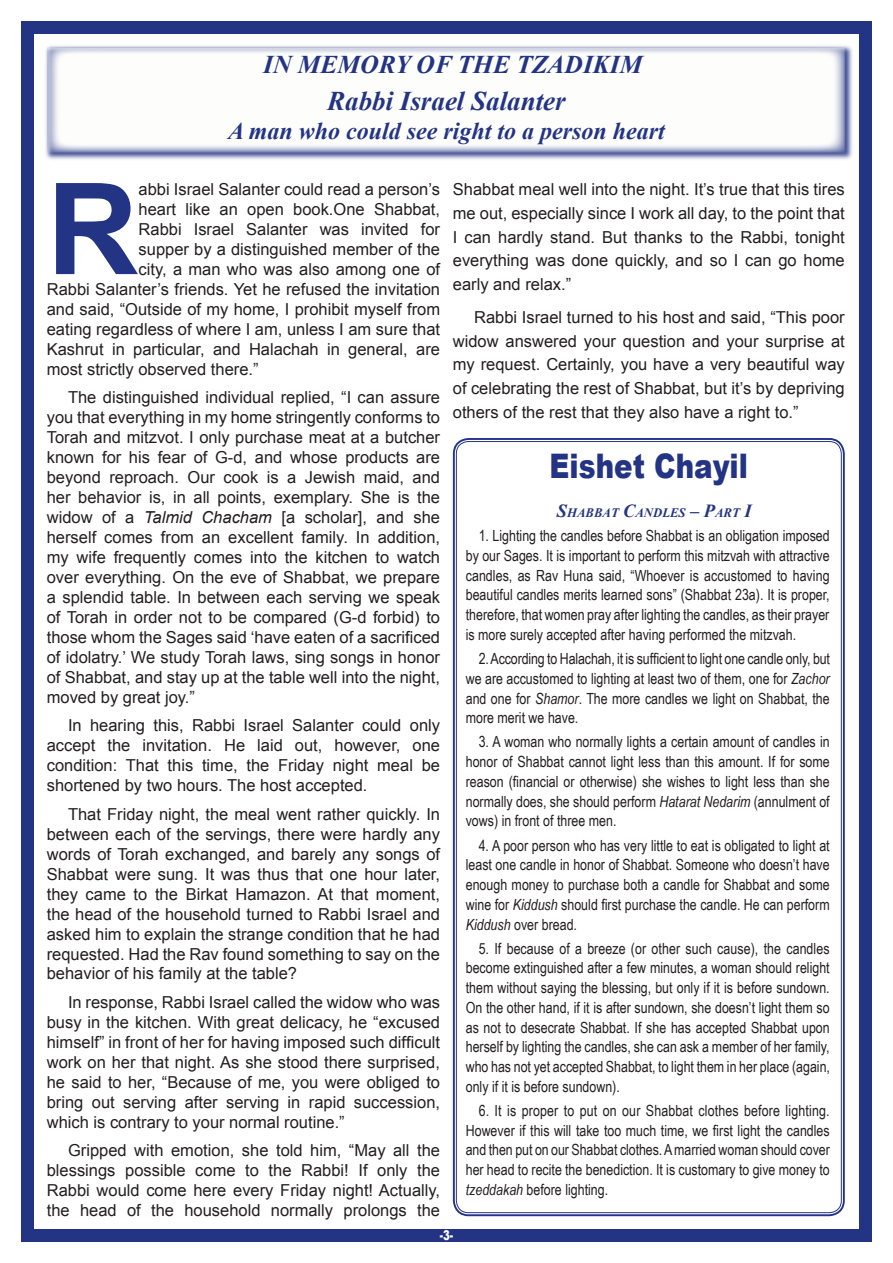
<style>
.page{position:relative;width:893px;height:1263px;background:#fff}
.page>*{position:absolute;margin:0;border:0;box-sizing:border-box;transform-origin:0 0}
.t1{font:700 127.2px "Arial";color:#243484}
.t2{font:900 33.9px "Arial";color:#243484;scale:.82 1}
.t3{font:italic 700 27px "Times New Roman";color:#243484}
.t4{font:italic 700 25.5px "Times New Roman";color:#243484}
.t5{font:italic 700 24px "Times New Roman";color:#243484}
.t6{font:16.5px/20px "Arial";color:#231f20;text-align:justify}
.t7{font:15.45px/19.8px "Arial Narrow";color:#231f20;text-align:justify}
.t8{font:900 13.5px "Arial";color:#fff;scale:.75 1}
.t9{font:italic 700 12.9px "Times New Roman";color:#243484}
.s1{font-style:italic}
.s2{font-size:18.45px}
</style>
<div class="page">
<div style="left:21px;top:21px;width:851px;height:1221px;background:#243484"></div>
<div style="left:34px;top:34px;width:825px;height:1195px;background:#fff"></div>
<svg style="left:452px;top:438px;width:393px;height:777px;background:#858eba"></svg>
<svg style="left:456px;top:441px;width:386px;height:772px"></svg>
<div style="left:43px;top:43px;width:811px;height:118px;background:#243484;opacity:.86"></div>
<div style="left:48px;top:47px;width:797px;height:106px;background:#fdfefc"></div>
<div style="left:47px;top:47px;width:799px;height:107px;border:1px solid #6869a6"></div>
<h3 class="t4" style="left:263px;top:47px;width:381px">IN MEMORY OF THE TZADIKIM</h3>
<h3 class="t3" style="left:327px;top:82px;width:240px">Rabbi Israel Salanter</h3>
<h3 class="t5" style="left:228px;top:114px;width:438px">A man who could see right to a person heart</h3>
<h1 class="t1" style="left:47px;top:146px;width:93px">R</h1>
<p class="t6" style="left:139px;top:179px;width:303px">abbi Israel Salanter could read a person’s</p>
<p class="t6" style="left:139px;top:199px;width:303px">heart like an open book.One Shabbat,</p>
<p class="t6" style="left:139px;top:219px;width:303px">Rabbi Israel Salanter was invited for</p>
<p class="t6" style="left:139px;top:239px;width:303px">supper by a distinguished member of the</p>
<p class="t6" style="left:139px;top:259px;width:303px">city, a man who was also among one of</p>
<p class="t6" style="left:47px;top:279px;width:395px">Rabbi Salanter’s friends. Yet he refused the invitation</p>
<p class="t6" style="left:47px;top:299px;width:395px">and said, “Outside of my home, I prohibit myself from</p>
<p class="t6" style="left:47px;top:319px;width:395px">eating regardless of where I am, unless I am sure that</p>
<p class="t6" style="left:47px;top:339px;width:395px">Kashrut in particular, and Halachah in general, are</p>
<p class="t6" style="left:47px;top:359px;width:213px">most strictly observed there.”</p>
<p class="t6" style="left:47px;top:387px;width:395px;text-indent:21px">The distinguished individual replied, “I can assure you that everything in my home stringently conforms to Torah and mitzvot. I only purchase meat at a butcher known for his fear of G-d, and whose products are beyond reproach. Our cook is a Jewish maid, and her behavior is, in all points, exemplary. She is the widow of a <span class="s1">Talmid Chacham</span> [a scholar], and she herself comes from an excellent family. In addition, my wife frequently comes into the kitchen to watch over everything. On the eve of Shabbat, we prepare a splendid table. In between each serving we speak of Torah in order not to be compared (G-d forbid) to those whom the Sages said ‘have eaten of a sacrificed of idolatry.’ We study Torah laws, sing songs in honor of Shabbat, and stay up at the table well into the night, moved by great joy.”</p>
<p class="t6" style="left:47px;top:716px;width:395px;text-indent:21px">In hearing this, Rabbi Israel Salanter could only accept the invitation. He laid out, however, one condition: That this time, the Friday night meal be shortened by two hours. The host accepted.</p>
<p class="t6" style="left:47px;top:804px;width:395px;text-indent:21px">That Friday night, the meal went rather quickly. In between each of the servings, there were hardly any words of Torah exchanged, and barely any songs of Shabbat were sung. It was thus that one hour later, they came to the Birkat Hamazon. At that moment, the head of the household turned to Rabbi Israel and asked him to explain the strange condition that he had requested. Had the Rav found something to say on the behavior of his family at the table?</p>
<p class="t6" style="left:47px;top:992px;width:395px;text-indent:21px">In response, Rabbi Israel called the widow who was busy in the kitchen. With great delicacy, he “excused himself” in front of her for having imposed such difficult work on her that night. As she stood there surprised, he said to her, “Because of me, you were obliged to bring out serving after serving in rapid succession, which is contrary to your normal routine.”</p>
<p class="t6" style="left:47px;top:1141px;width:395px;text-indent:21px">Gripped with emotion, she told him, “May all the blessings possible come to the Rabbi! If only the Rabbi would come here every Friday night! Actually, the head of the household normally prolongs the</p>
<p class="t6" style="left:453px;top:177px;width:393px;line-height:23.9px">Shabbat meal well into the night. It’s true that this tires me out, especially since I work all day, to the point that I can hardly stand. But thanks to the Rabbi, tonight everything was done quickly, and so I can go home early and relax.”</p>
<p class="t6" style="left:453px;top:305px;width:393px;line-height:23.9px;text-indent:21px">Rabbi Israel turned to his host and said, “This poor widow answered your question and your surprise at my request. Certainly, you have a very beautiful way of celebrating the rest of Shabbat, but it’s by depriving others of the rest that they also have a right to.”</p>
<h2 class="t2" style="left:550px;top:441px;width:243px">Eishet Chayil</h2>
<p class="t9" style="left:557px;top:504px;width:196px"><span class="s2">S</span>HABBAT <span class="s2">C</span>ANDLES <span class="s2">– P</span>ART <span class="s2">I</span></p>
<p class="t7" style="left:466px;top:525px;width:365px;text-indent:13px">1. Lighting the candles before Shabbat is an obligation imposed by our Sages. It is important to perform this mitzvah with attractive candles, as Rav Huna said, “Whoever is accustomed to having beautiful candles merits learned sons” (Shabbat 23a). It is proper, therefore, that women pray after lighting the candles, as their prayer is more surely accepted after having performed the mitzvah.</p>
<p class="t7" style="left:466px;top:648px;width:366px;text-indent:13px">2. According to Halachah, it is sufficient to light one candle only, but we are accustomed to lighting at least two of them, one for <span class="s1">Zachor </span>and one for <span class="s1">Shamor</span>. The more candles we light on Shabbat, the more merit we have.</p>
<p class="t7" style="left:466px;top:731px;width:365px;text-indent:13px">3. A woman who normally lights a certain amount of candles in honor of Shabbat cannot light less than this amount. If for some reason (financial or otherwise) she wishes to light less than she normally does, she should perform <span class="s1">Hatarat Nedarim</span> (annulment of vows) in front of three men.</p>
<p class="t7" style="left:466px;top:835px;width:365px;text-indent:13px">4. A poor person who has very little to eat is obligated to light at least one candle in honor of Shabbat. Someone who doesn’t have enough money to purchase both a candle for Shabbat and some wine for <span class="s1">Kiddush</span> should first purchase the candle. He can perform <span class="s1">Kiddush</span> over bread.</p>
<p class="t7" style="left:466px;top:938px;width:366px;text-indent:13px">5. If because of a breeze (or other such cause), the candles become extinguished after a few minutes, a woman should relight them without saying the blessing, but only if it is before sundown.<br>On the other hand, if it is after sundown, she doesn’t light them so as not to desecrate Shabbat. If she has accepted Shabbat upon herself by lighting the candles, she can ask a member of her family, who has not yet accepted Shabbat, to light them in her place (again, only if it is before sundown).</p>
<p class="t7" style="left:466px;top:1100px;width:366px;text-indent:13px">6. It is proper to put on our Shabbat clothes before lighting.<br>However if this will take too much time, we first light the candles and then put on our Shabbat clothes. A married woman should cover her head to recite the benediction. It is customary to give money to <span class="s1">tzeddakah</span> before lighting.</p>
<p class="t8" style="left:440px;top:1225px;width:19px">-3-</p>
</div>
